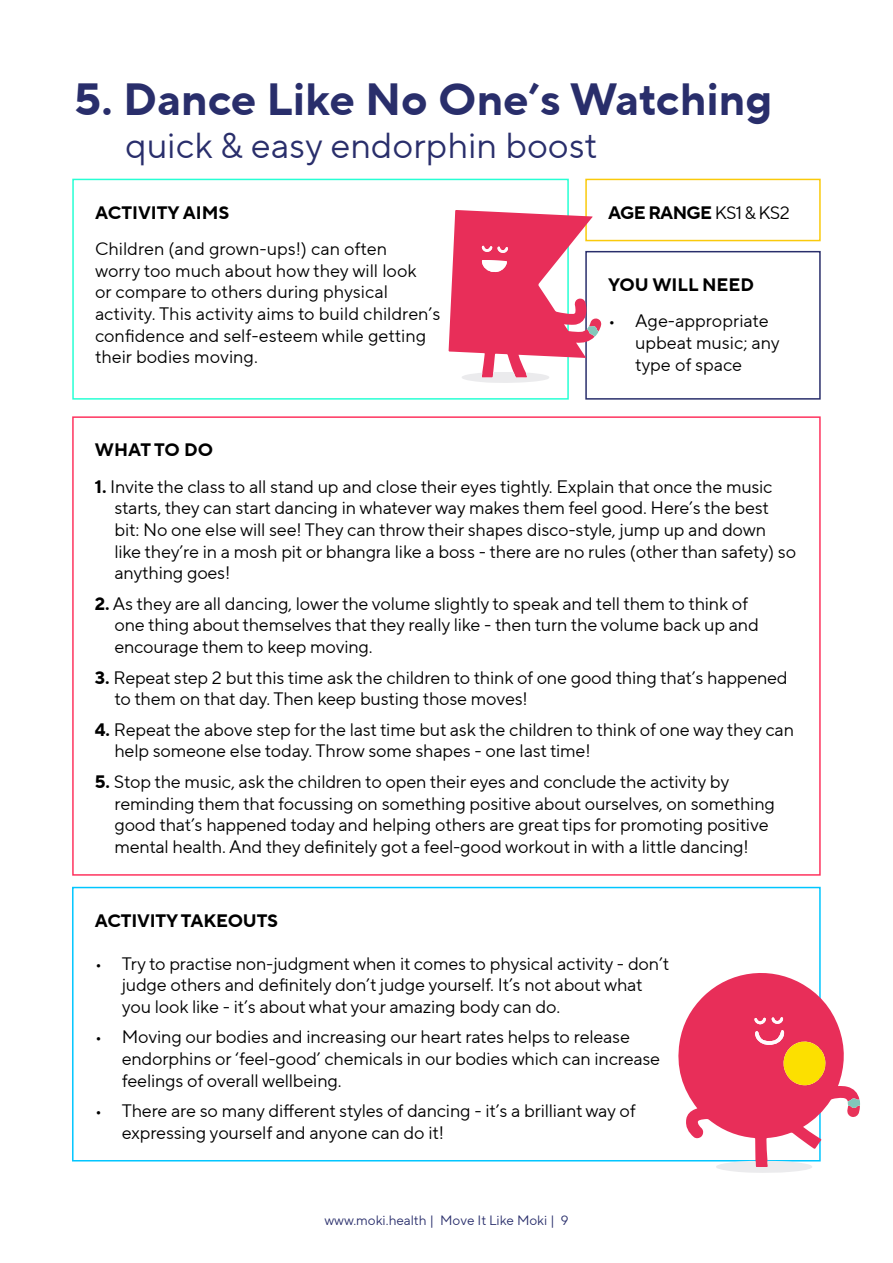
<style>
.page{position:relative;width:893px;height:1263px;background:#fff}
.page>*{position:absolute;margin:0;border:0;box-sizing:border-box;transform-origin:0 0}
.t1{font:700 45px "TT Norms Pro";color:#292e6b}
.t2{font:36px "TT Norms Pro";color:#292e6b}
.t3{font:18px/21.6px "TT Norms Pro";letter-spacing:-.01em;color:#000}
.t4{font:700 18px "TT Norms Pro";letter-spacing:-.01em;color:#000}
.t5{font:700 18px "TT Norms Pro";letter-spacing:-.04em;color:#000}
.t6{font:13.5px "TT Norms Pro";color:#292e6b}
.s1{font-weight:400}
.s2{font-weight:700}
</style>
<div class="page">
<div style="left:72px;top:179px;width:497px;height:221px;border:2px solid #27ffd4"></div>
<div style="left:72px;top:416px;width:749px;height:460px;border:2px solid #fe335e"></div>
<div style="left:585px;top:251px;width:236px;height:149px;border:2px solid #292e6b"></div>
<div style="left:72px;top:887px;width:749px;height:274px;border:2px solid #00c6ff"></div>
<svg style="left:676px;top:966px;width:184px;height:207px"></svg>
<div style="left:585px;top:179px;width:236px;height:62px;border:2px solid #faca0b"></div>
<svg style="left:449px;top:210px;width:153px;height:173px"></svg>
<h1 class="t1" style="left:74px;top:66px;width:699px">5. Dance Like No One’s Watching</h1>
<h2 class="t2" style="left:125px;top:120px;width:474px">quick &amp; easy endorphin boost</h2>
<p class="t4" style="left:95px;top:199px;width:136px">ACTIVITY AIMS</p>
<p class="t3" style="left:95px;top:238px;width:347px">Children (and grown-ups!) can often<br>worry too much about how they will look<br>or compare to others during physical activity. This activity aims to build children’s confidence and self-esteem while getting their bodies moving.</p>
<p class="t5" style="left:608px;top:199px;width:183px">AGE RANGE <span class="s1">KS1 &amp; KS2</span></p>
<p class="t4" style="left:608px;top:271px;width:148px">YOU WILL NEED</p>
<p class="t3" style="left:635px;top:310px;width:146px;text-indent:-27px">• Age-appropriate upbeat music; any type of space</p>
<p class="t4" style="left:95px;top:437px;width:120px">WHAT TO DO</p>
<p class="t3" style="left:114px;top:476px;width:683px;text-indent:-19px"><span class="s2">1.</span> Invite the class to all stand up and close their eyes tightly. Explain that once the music starts, they can start dancing in whatever way makes them feel good. Here’s the best bit: No one else will see! They can throw their shapes disco-style, jump up and down like they’re in a mosh pit or bhangra like a boss - there are no rules (other than safety) so anything goes!</p>
<p class="t3" style="left:114px;top:593px;width:646px;text-indent:-19px"><span class="s2">2.</span> As they are all dancing, lower the volume slightly to speak and tell them to think of one thing about themselves that they really like - then turn the volume back up and encourage them to keep moving.</p>
<p class="t3" style="left:114px;top:666px;width:675px;text-indent:-19px"><span class="s2">3.</span> Repeat step 2 but this time ask the children to think of one good thing that’s happened to them on that day. Then keep busting those moves!</p>
<p class="t3" style="left:114px;top:719px;width:681px;text-indent:-19px"><span class="s2">4.</span> Repeat the above step for the last time but ask the children to think of one way they can help someone else today. Throw some shapes - one last time!</p>
<p class="t3" style="left:114px;top:771px;width:662px;text-indent:-19px"><span class="s2">5.</span> Stop the music, ask the children to open their eyes and conclude the activity by reminding them that focussing on something positive about ourselves, on something good that’s happened today and helping others are great tips for promoting positive mental health. And they definitely got a feel-good workout in with a little dancing!</p>
<p class="t4" style="left:95px;top:907px;width:185px">ACTIVITY TAKEOUTS</p>
<p class="t3" style="left:122px;top:952px;width:549px;text-indent:-27px">• Try to practise non-judgment when it comes to physical activity - don’t judge others and definitely don’t judge yourself. It’s not about what you look like - it’s about what your amazing body can do.</p>
<p class="t3" style="left:122px;top:1026px;width:540px;text-indent:-27px">• Moving our bodies and increasing our heart rates helps to release endorphins or ‘feel-good’ chemicals in our bodies which can increase feelings of overall wellbeing.</p>
<p class="t3" style="left:122px;top:1100px;width:515px;text-indent:-27px">• There are so many different styles of dancing - it’s a brilliant way of expressing yourself and anyone can do it!</p>
<p class="t6" style="left:324px;top:1211px;width:246px">www.moki.health | Move It Like Moki | 9</p>
</div>
